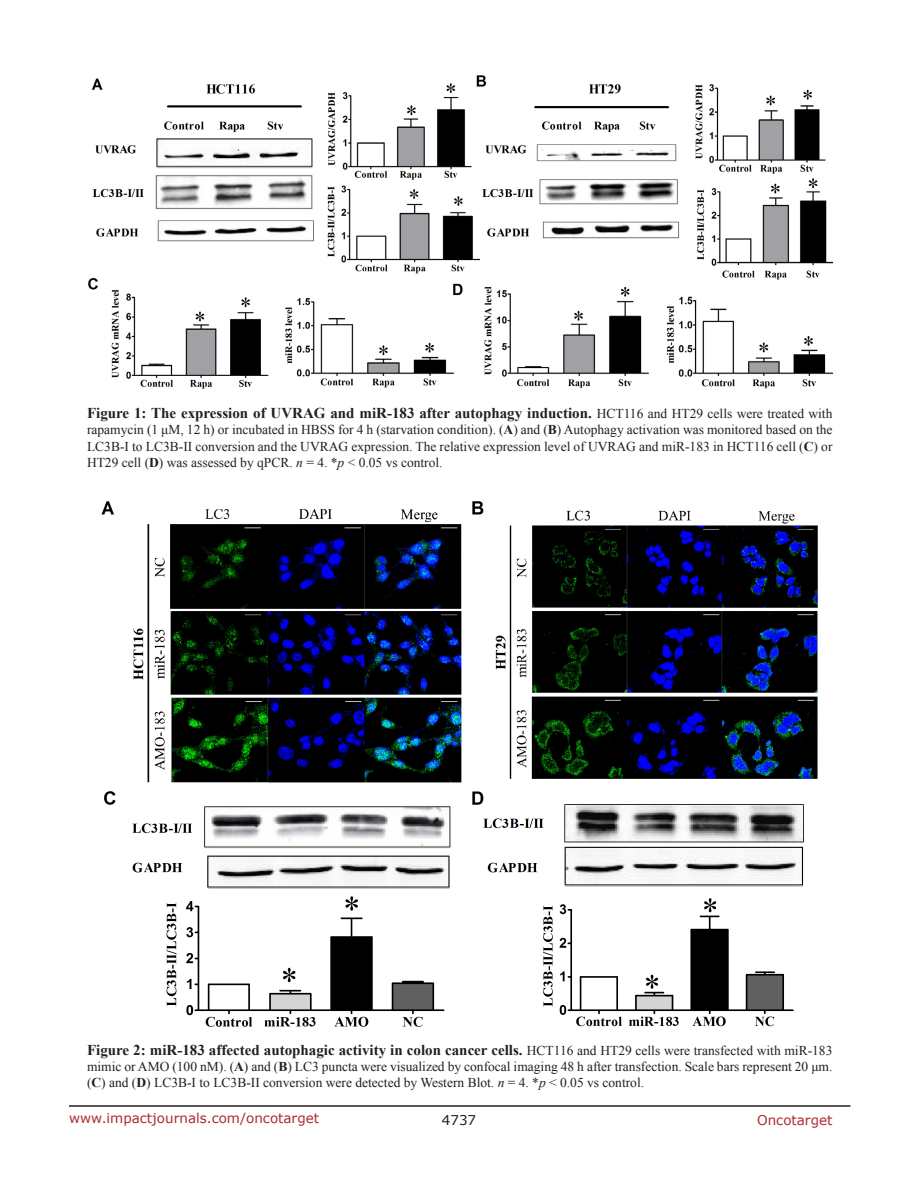
<style>
.page{position:relative;width:918px;height:1188px;background:#fff}
.page>*{position:absolute;margin:0;border:0;box-sizing:border-box;transform-origin:0 0}
.FigureText{font:700 15px "Times New Roman";color:#221f22}
.FigureText-2{font:13.5px/16.2px "Times New Roman";color:#221f22;text-align:justify}
.t1{font:13.5px "Verdana";color:#ac2b31}
.t2{font:13.5px "Verdana";color:#221f22}
.s1{font-weight:400;font-size:13.5px}
.s2{font-weight:700}
.s3{font-style:italic}
</style>
<div class="page">
<hr style="left:69px;top:1105px;width:781px;height:2px;background:#231f20">
<img style="left:88px;top:75px;width:745px;height:314px">
<img style="left:101px;top:501px;width:717px;height:526px">
<p class="FigureText" style="left:87px;top:403px;width:747px">Figure 1: The expression of UVRAG and miR-183 after autophagy induction. <span class="s1">HCT116 and HT29 cells were treated with</span></p>
<p class="FigureText-2" style="left:87px;top:422px;width:747px">rapamycin (1 μM, 12 h) or incubated in HBSS for 4 h (starvation condition). (<span class="s2">A</span>) and (<span class="s2">B</span>) Autophagy activation was monitored based on the LC3B-I to LC3B-II conversion and the UVRAG expression. The relative expression level of UVRAG and miR-183 in HCT116 cell (<span class="s2">C</span>) or HT29 cell (<span class="s2">D</span>) was assessed by qPCR. <span class="s3">n</span> = 4. *<span class="s3">p</span> &lt; 0.05 vs control.</p>
<p class="FigureText" style="left:87px;top:1039px;width:747px">Figure 2: miR-183 affected autophagic activity in colon cancer cells. <span class="s1">HCT116 and HT29 cells were transfected with miR-183</span></p>
<p class="FigureText-2" style="left:87px;top:1058px;width:747px">mimic or AMO (100 nM). (<span class="s2">A</span>) and (<span class="s2">B</span>) LC3 puncta were visualized by confocal imaging 48 h after transfection. Scale bars represent 20 μm. (<span class="s2">C</span>) and (<span class="s2">D</span>) LC3B-I to LC3B-II conversion were detected by Western Blot. <span class="s3">n</span> = 4. *<span class="s3">p</span> &lt; 0.05 vs control.</p>
<p class="t1" style="left:69px;top:1109px;width:252px">www.impactjournals.com/oncotarget</p>
<p class="t2" style="left:442px;top:1111px;width:36px">4737</p>
<p class="t1" style="left:757px;top:1111px;width:77px">Oncotarget</p>
</div>
